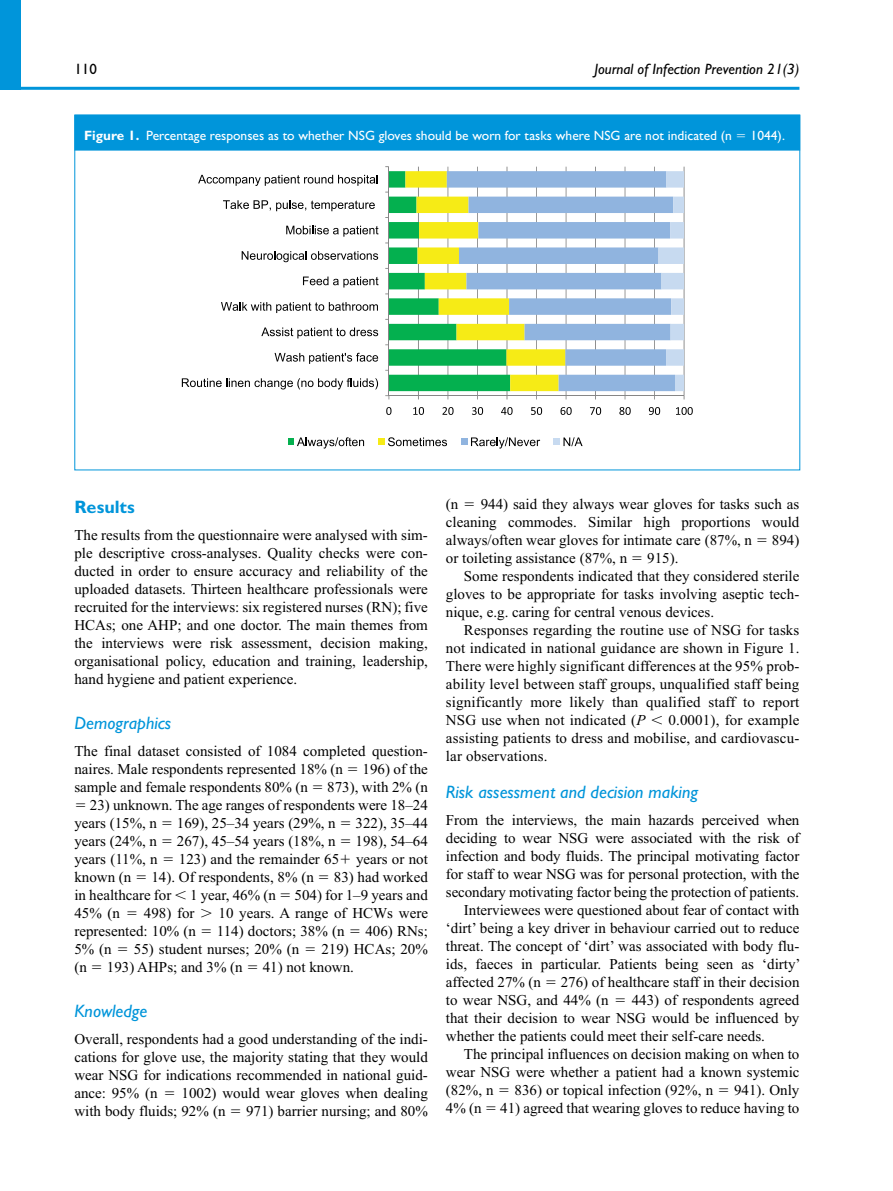
<style>
.page{position:relative;width:893px;height:1191px;background:#fff}
.page>*{position:absolute;margin:0;border:0;box-sizing:border-box;transform-origin:0 0}
.t1{font:italic 500 18px "Gill Sans MT Pro";color:#0095da}
.t2{font:700 18px "Gill Sans MT Pro";color:#0095da}
.t3{font:15px/18px "Times New Roman";color:#000;text-align:justify}
.t4{font:italic 500 15px "Gill Sans MT Pro";color:#000}
.t5{font:500 15px "Gill Sans MT Pro";color:#000}
.t6{font:500 13.5px "Gill Sans MT Pro";color:#fff}
.s1{font-weight:700}
.s2{font-style:italic}
</style>
<div class="page">
<hr style="left:0;top:87px;width:799px;height:3px;background:#0095da">
<div style="left:0;top:0;width:21px;height:89px;background:#0095da"></div>
<div style="left:74px;top:115px;width:726px;height:36px;background:#0095da"></div>
<hr style="left:595px;top:167px;width:1px;height:229px;background:#868686">
<hr style="left:625px;top:167px;width:1px;height:229px;background:#868686">
<hr style="left:654px;top:167px;width:1px;height:229px;background:#868686">
<hr style="left:684px;top:167px;width:1px;height:229px;background:#868686">
<svg style="left:567px;top:171px;width:87px;height:220px;fill:#90b4df"></svg>
<hr style="left:389px;top:395px;width:295px;height:1px;background:#868686">
<svg style="left:385px;top:166px;width:182px;height:233px"></svg>
<svg style="left:654px;top:171px;width:31px;height:228px"></svg>
<svg style="left:182px;top:378px;width:196px;height:11px"></svg>
<svg style="left:275px;top:353px;width:103px;height:11px"></svg>
<svg style="left:261px;top:327px;width:117px;height:11px"></svg>
<svg style="left:221px;top:302px;width:157px;height:11px"></svg>
<svg style="left:303px;top:276px;width:76px;height:11px"></svg>
<svg style="left:242px;top:251px;width:136px;height:11px"></svg>
<svg style="left:286px;top:226px;width:92px;height:11px"></svg>
<svg style="left:223px;top:200px;width:152px;height:11px"></svg>
<svg style="left:198px;top:175px;width:180px;height:11px"></svg>
<svg style="left:386px;top:407px;width:5px;height:8px"></svg>
<svg style="left:413px;top:407px;width:11px;height:8px"></svg>
<svg style="left:442px;top:407px;width:12px;height:8px"></svg>
<svg style="left:472px;top:407px;width:11px;height:8px"></svg>
<svg style="left:501px;top:407px;width:12px;height:8px"></svg>
<svg style="left:531px;top:407px;width:11px;height:8px"></svg>
<svg style="left:560px;top:407px;width:12px;height:8px"></svg>
<svg style="left:590px;top:407px;width:11px;height:8px"></svg>
<svg style="left:619px;top:407px;width:12px;height:8px"></svg>
<svg style="left:649px;top:407px;width:11px;height:8px"></svg>
<svg style="left:676px;top:407px;width:17px;height:8px"></svg>
<svg style="left:288px;top:437px;width:76px;height:11px"></svg>
<svg style="left:379px;top:437px;width:68px;height:9px"></svg>
<svg style="left:461px;top:437px;width:79px;height:11px"></svg>
<svg style="left:554px;top:437px;width:29px;height:9px"></svg>
<p class="t5" style="left:74px;top:60px;width:24px">110</p>
<p class="t4" style="left:594px;top:60px;width:206px">Journal of Infection Prevention 21(3)</p>
<p class="t6" style="left:84px;top:127px;width:649px"><span class="s1">Figure 1.</span> Percentage responses as to whether NSG gloves should be worn for tasks where NSG are not indicated (n</p>
<p class="t6" style="left:751px;top:127px;width:36px">1044).</p>
<p class="t2" style="left:74px;top:495px;width:62px">Results</p>
<p class="t3" style="left:74px;top:525px;width:355px">The results from the questionnaire were analysed with sim&shy;ple descriptive cross-analyses. Quality checks were con&shy;ducted in order to ensure accuracy and reliability of the uploaded datasets. Thirteen healthcare professionals were recruited for the interviews: six registered nurses (RN); five HCAs; one AHP; and one doctor. The main themes from the interviews were risk assessment, decision making, organisational policy, education and training, leadership, hand hygiene and patient experience.</p>
<p class="t1" style="left:74px;top:712px;width:98px">Demographics</p>
<p class="t3" style="left:74px;top:741px;width:355px">The final dataset consisted of 1084 completed question&shy;naires. Male respondents represented 18% (n</p>
<p class="t3" style="left:363px;top:759px;width:67px">196) of the</p>
<p class="t3" style="left:74px;top:777px;width:235px">sample and female respondents 80% (n</p>
<p class="t3" style="left:327px;top:777px;width:102px">873), with 2% (n</p>
<p class="t3" style="left:74px;top:795px;width:355px;text-indent:16px">23) unknown. The age ranges of respondents were 18–24 years (15%, n</p>
<p class="t3" style="left:177px;top:813px;width:160px">169), 25–34 years (29%, n</p>
<p class="t3" style="left:356px;top:813px;width:74px">322), 35–44</p>
<p class="t3" style="left:74px;top:831px;width:84px">years (24%, n</p>
<p class="t3" style="left:177px;top:831px;width:160px">267), 45–54 years (18%, n</p>
<p class="t3" style="left:356px;top:831px;width:74px">198), 54–64</p>
<p class="t3" style="left:74px;top:849px;width:85px">years (11%, n</p>
<p class="t3" style="left:179px;top:849px;width:251px">123) and the remainder 65 years or not</p>
<p class="t3" style="left:74px;top:867px;width:59px">known (n</p>
<p class="t3" style="left:151px;top:867px;width:164px">14). Of respondents, 8% (n</p>
<p class="t3" style="left:74px;top:867px;width:355px;text-indent:259px">83) had worked in healthcare for 1 year, 46% (n 504) for 1–9 years and 45% (n</p>
<p class="t3" style="left:144px;top:903px;width:52px">498) for</p>
<p class="t3" style="left:218px;top:903px;width:211px">10 years. A range of HCWs were</p>
<p class="t3" style="left:74px;top:921px;width:123px">represented: 10% (n</p>
<p class="t3" style="left:217px;top:921px;width:129px">114) doctors; 38% (n</p>
<p class="t3" style="left:365px;top:921px;width:64px">406) RNs;</p>
<p class="t3" style="left:74px;top:939px;width:39px">5% (n</p>
<p class="t3" style="left:134px;top:939px;width:167px">55) student nurses; 20% (n</p>
<p class="t3" style="left:321px;top:939px;width:108px">219) HCAs; 20%</p>
<p class="t3" style="left:74px;top:957px;width:14px">(n</p>
<p class="t3" style="left:107px;top:957px;width:137px">193) AHPs; and 3% (n</p>
<p class="t3" style="left:263px;top:957px;width:93px">41) not known.</p>
<p class="t1" style="left:74px;top:1000px;width:75px">Knowledge</p>
<p class="t3" style="left:74px;top:1029px;width:355px">Overall, respondents had a good understanding of the indi&shy;cations for glove use, the majority stating that they would wear NSG for indications recommended in national guid&shy;ance: 95% (n</p>
<p class="t3" style="left:74px;top:1083px;width:355px;text-indent:107px">1002) would wear gloves when dealing with body fluids; 92% (n</p>
<p class="t3" style="left:246px;top:1101px;width:183px">971) barrier nursing; and 80%</p>
<p class="t3" style="left:446px;top:494px;width:355px;text-indent:35px">944) said they always wear gloves for tasks such as cleaning commodes. Similar high proportions would always/often wear gloves for intimate care (87%, n</p>
<p class="t3" style="left:446px;top:494px;width:14px">(n</p>
<p class="t3" style="left:772px;top:530px;width:29px">894)</p>
<p class="t3" style="left:446px;top:548px;width:183px">or toileting assistance (87%, n</p>
<p class="t3" style="left:647px;top:548px;width:33px">915).</p>
<p class="t3" style="left:464px;top:566px;width:337px">Some respondents indicated that they considered sterile</p>
<p class="t3" style="left:446px;top:584px;width:355px">gloves to be appropriate for tasks involving aseptic tech-</p>
<p class="t3" style="left:446px;top:602px;width:270px">nique, e.g. caring for central venous devices.</p>
<p class="t3" style="left:464px;top:620px;width:337px">Responses regarding the routine use of NSG for tasks</p>
<p class="t3" style="left:446px;top:638px;width:355px">not indicated in national guidance are shown in Figure 1.</p>
<p class="t3" style="left:446px;top:656px;width:355px">There were highly significant differences at the 95% prob-</p>
<p class="t3" style="left:446px;top:674px;width:355px">ability level between staff groups, unqualified staff being</p>
<p class="t3" style="left:446px;top:692px;width:355px">significantly more likely than qualified staff to report</p>
<p class="t3" style="left:446px;top:710px;width:201px">NSG use when not indicated (<span class="s2">P</span></p>
<p class="t3" style="left:446px;top:710px;width:355px;text-indent:223px">0.0001), for example assisting patients to dress and mobilise, and cardiovascu&shy;lar observations.</p>
<p class="t1" style="left:446px;top:781px;width:254px">Risk assessment and decision making</p>
<p class="t3" style="left:446px;top:811px;width:355px">From the interviews, the main hazards perceived when</p>
<p class="t3" style="left:446px;top:829px;width:355px">deciding to wear NSG were associated with the risk of</p>
<p class="t3" style="left:446px;top:847px;width:355px">infection and body fluids. The principal motivating factor</p>
<p class="t3" style="left:446px;top:865px;width:355px">for staff to wear NSG was for personal protection, with the</p>
<p class="t3" style="left:446px;top:883px;width:355px">secondary motivating factor being the protection of patients.</p>
<p class="t3" style="left:464px;top:901px;width:337px">Interviewees were questioned about fear of contact with</p>
<p class="t3" style="left:446px;top:919px;width:355px">‘dirt’ being a key driver in behaviour carried out to reduce</p>
<p class="t3" style="left:446px;top:937px;width:355px">threat. The concept of ‘dirt’ was associated with body flu-</p>
<p class="t3" style="left:446px;top:955px;width:356px">ids, faeces in particular. Patients being seen as ‘dirty’</p>
<p class="t3" style="left:446px;top:973px;width:97px">affected 27% (n</p>
<p class="t3" style="left:446px;top:973px;width:355px;text-indent:115px">276) of healthcare staff in their decision to wear NSG, and 44% (n</p>
<p class="t3" style="left:446px;top:991px;width:355px;text-indent:186px">443) of respondents agreed that their decision to wear NSG would be influenced by whether the patients could meet their self-care needs.</p>
<p class="t3" style="left:446px;top:1045px;width:355px;text-indent:18px">The principal influences on decision making on when to wear NSG were whether a patient had a known systemic (82%, n</p>
<p class="t3" style="left:515px;top:1081px;width:200px">836) or topical infection (92%, n</p>
<p class="t3" style="left:734px;top:1081px;width:67px">941). Only</p>
<p class="t3" style="left:446px;top:1099px;width:37px">4% (n</p>
<p class="t3" style="left:500px;top:1099px;width:301px">41) agreed that wearing gloves to reduce having to</p>
</div>
